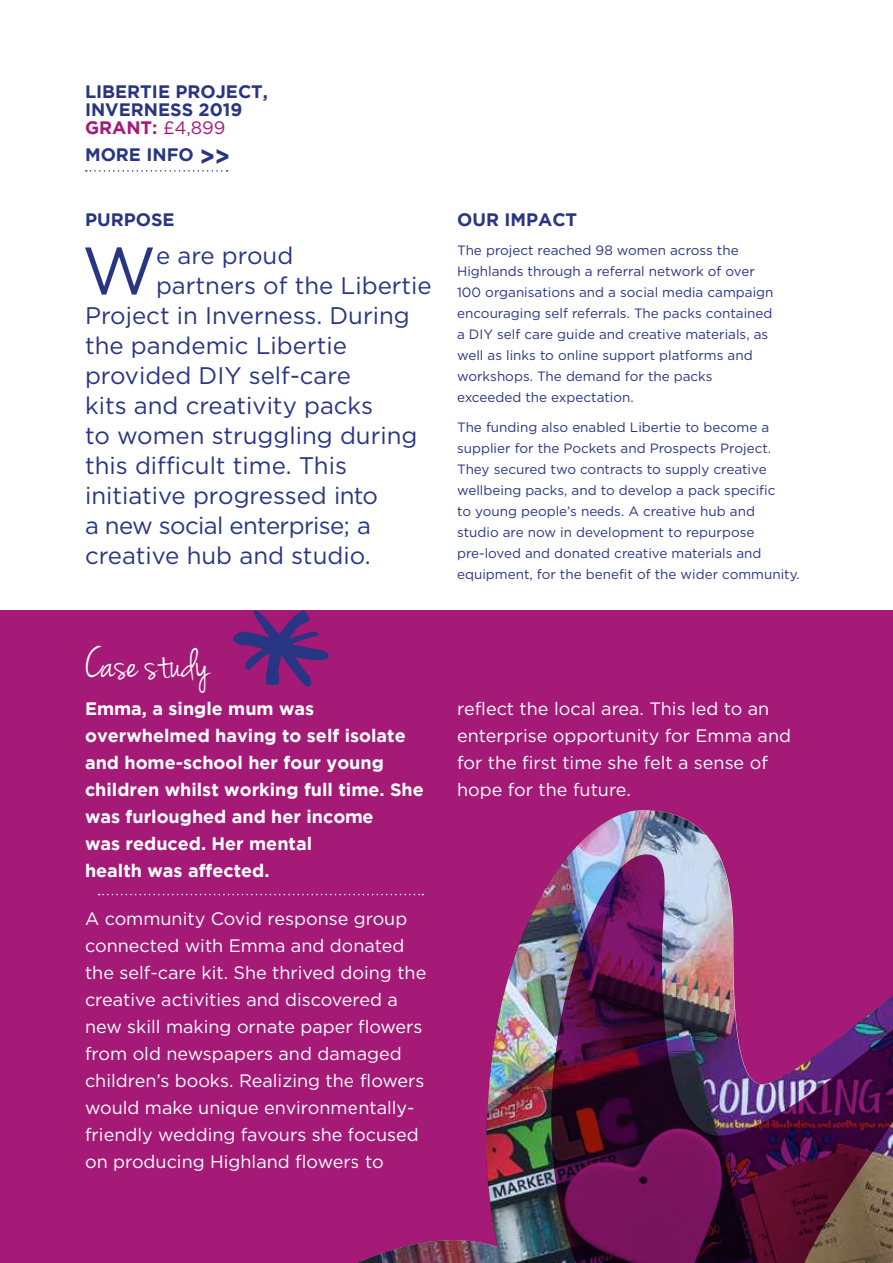
<style>
.page{position:relative;width:893px;height:1263px;background:#fff}
.page>*{position:absolute;margin:0;border:0;box-sizing:border-box;transform-origin:0 0}
.t1{font:66.9px "Gotham";color:#283583}
.t2{font:45px "Jenna Sue Pro";color:#fff}
.t3{font:700 27px "Gotham Narrow";color:#283583}
.t4{font:24px "Gotham";color:#283583}
.t5{font:24px "Gotham";letter-spacing:-.025em;color:#283583}
.t6{font:18px/27px "Gotham";color:#fff}
.t7{font:700 18px/27px "Gotham";color:#fff}
.t8{font:700 18px/18px "Gotham";color:#283583}
.t9{font:13.5px/21px "Gotham";color:#283583}
.s1{color:#a51a77}
.s2{font-weight:400;color:#a51a77}
</style>
<div class="page">
<div style="left:0;top:611px;width:893px;height:652px;background:#a51a77"></div>
<svg style="left:99px;top:894px;width:131px;height:1px"></svg>
<svg style="left:233px;top:610px;width:96px;height:77px"></svg>
<img style="left:353px;top:810px;width:540px;height:453px">
<svg style="left:86px;top:170px;width:142px;height:2px"></svg>
<h3 class="t8" style="left:85px;top:82px;width:185px">LIBERTIE PROJECT,<br>INVERNESS 2019<br><span class="s1">GRANT:</span> <span class="s2">£4,899</span></h3>
<h3 class="t8" style="left:85px;top:145px;width:110px">MORE INFO</h3>
<h3 class="t3" style="left:200px;top:139px;width:32px">&gt;&gt;</h3>
<h3 class="t8" style="left:85px;top:210px;width:91px">PURPOSE</h3>
<h1 class="t1" style="left:82px;top:234px;width:76px">W</h1>
<h3 class="t4" style="left:156px;top:242px;width:139px">e are proud</h3>
<h3 class="t4" style="left:156px;top:272px;width:277px">partners of the Libertie</h3>
<h3 class="t4" style="left:85px;top:302px;width:326px">Project in Inverness. During</h3>
<h3 class="t4" style="left:85px;top:332px;width:263px">the pandemic Libertie</h3>
<h3 class="t4" style="left:85px;top:362px;width:267px">provided DIY self-care</h3>
<h3 class="t4" style="left:85px;top:392px;width:290px">kits and creativity packs</h3>
<h3 class="t4" style="left:85px;top:422px;width:334px">to women struggling during</h3>
<h3 class="t4" style="left:85px;top:452px;width:263px">this difficult time. This</h3>
<h3 class="t4" style="left:85px;top:482px;width:295px">initiative progressed into</h3>
<h3 class="t5" style="left:85px;top:512px;width:288px">a new social enterprise; a</h3>
<h3 class="t4" style="left:85px;top:542px;width:287px">creative hub and studio.</h3>
<h2 class="t2" style="left:85px;top:638px;width:126px">Case study</h2>
<h3 class="t7" style="left:85px;top:694px;width:340px">Emma, a single mum was overwhelmed having to self isolate and home-school her four young children whilst working full time. She was furloughed and her income<br>was reduced. Her mental<br>health was affected.</h3>
<p class="t6" style="left:85px;top:905px;width:343px">A community Covid response group connected with Emma and donated the self-care kit. She thrived doing the creative activities and discovered a new skill making ornate paper flowers from old newspapers and damaged children’s books. Realizing the flowers would make unique environmentally&shy;friendly wedding favours she focused on producing Highland flowers to</p>
<h3 class="t8" style="left:457px;top:210px;width:122px">OUR IMPACT</h3>
<p class="t9" style="left:457px;top:240px;width:318px">The project reached 98 women across the Highlands through a referral network of over 100 organisations and a social media campaign encouraging self referrals. The packs contained a DIY self care guide and creative materials, as well as links to online support platforms and workshops. The demand for the packs exceeded the expectation.</p>
<p class="t9" style="left:457px;top:416px;width:344px">The funding also enabled Libertie to become a supplier for the Pockets and Prospects Project.<br>They secured two contracts to supply creative wellbeing packs, and to develop a pack specific<br>to young people’s needs. A creative hub and studio are now in development to repurpose pre-loved and donated creative materials and equipment, for the benefit of the wider community.</p>
<h3 class="t6" style="left:457px;top:695px;width:335px">reflect the local area. This led to an enterprise opportunity for Emma and for the first time she felt a sense of hope for the future.</h3>
</div>
